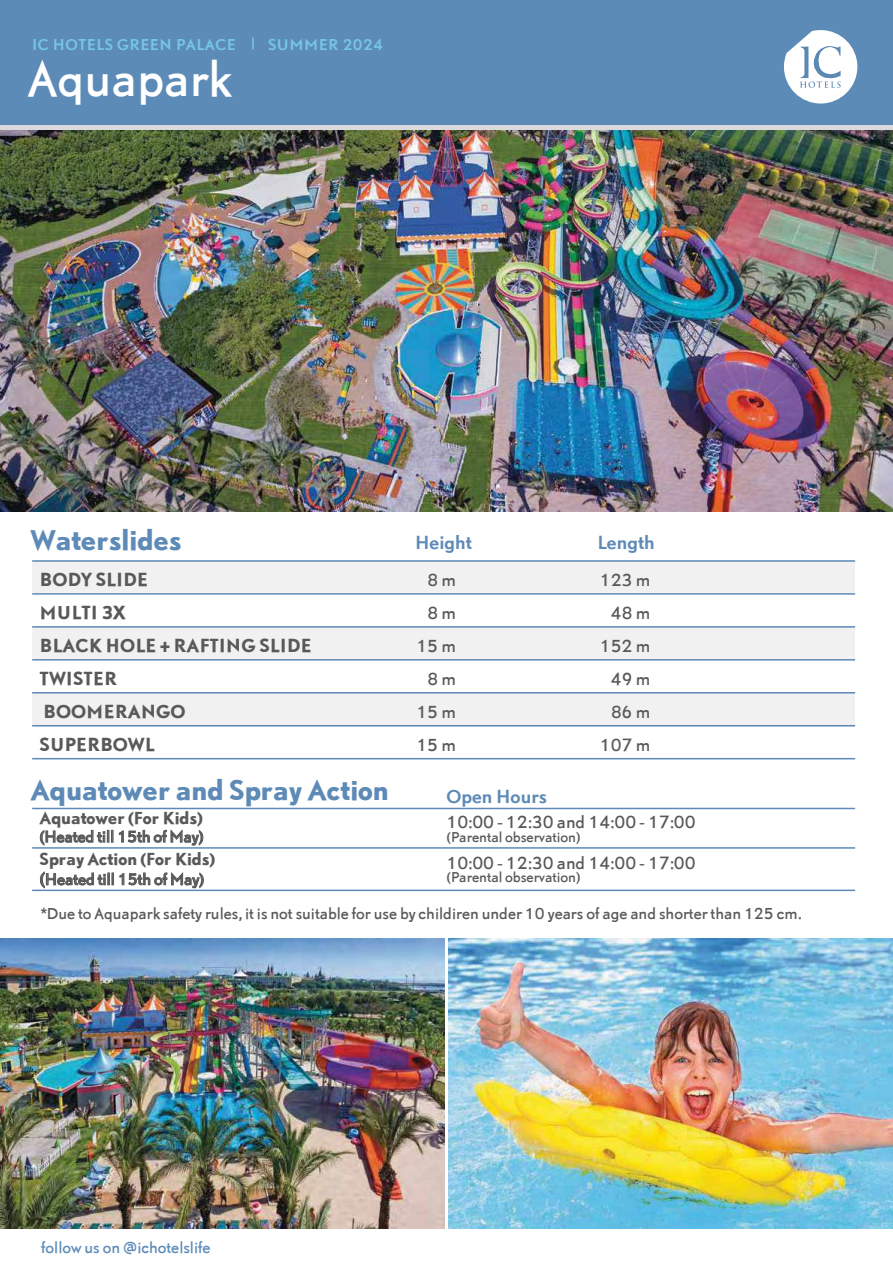
<style>
.page{position:relative;width:893px;height:1263px;background:#fff}
.page>*{position:absolute;margin:0;border:0;box-sizing:border-box;transform-origin:0 0}
.t1{font:46.5px "Nobel Listing UN Regular";color:#fff}
.t2{font:27px "Nobel Listing UN Bold";color:#5d8ab6}
.t3{font:18px "Nobel Listing UN Bold";color:#59595c}
.t4{font:700 18px "Nobel Listing UN Medium";color:#5d8ab6}
.t5{font:16.5px "Nobel Listing UN Regular";color:#59595c}
.t6{font:16.5px "Nobel Listing UN Bold";color:#59595c}
.t7{font:15px "Nobel Listing UN Regular";color:#59595c}
.t8{font:700 15px "Nobel Listing UN Medium";letter-spacing:.035em;color:#76c5e9}
.t9{font:15px "Nobel Listing UN Regular";color:#5c8bb8}
.t10{font:13.5px "Nobel Listing UN Regular";color:#59595c}
.s1{font-size:16.5px}
</style>
<div class="page">
<div style="left:32px;top:562px;width:823px;height:31px;background:#f2f1f1"></div>
<div style="left:32px;top:628px;width:823px;height:31px;background:#f2f1f1"></div>
<div style="left:32px;top:692px;width:823px;height:34px;background:#f2f1f1"></div>
<div style="left:0;top:124px;width:893px;height:7px;background:#dad9db"></div>
<hr style="left:32px;top:560px;width:823px;height:2px;background:#5d8ab6">
<hr style="left:32px;top:593px;width:823px;height:2px;background:#5d8ab6">
<hr style="left:32px;top:626px;width:823px;height:2px;background:#5d8ab6">
<hr style="left:32px;top:659px;width:823px;height:1px;background:#5d8ab6">
<hr style="left:32px;top:692px;width:823px;height:1px;background:#5d8ab6">
<hr style="left:32px;top:725px;width:823px;height:1px;background:#5d8ab6">
<hr style="left:32px;top:758px;width:823px;height:1px;background:#5d8ab6">
<hr style="left:32px;top:808px;width:823px;height:1px;background:#5d8ab6">
<hr style="left:32px;top:847px;width:823px;height:2px;background:#5d8ab6">
<hr style="left:32px;top:890px;width:823px;height:1px;background:#5d8ab6">
<svg style="left:40px;top:830px;width:73px;height:16px"></svg>
<svg style="left:119px;top:829px;width:84px;height:17px"></svg>
<svg style="left:40px;top:871px;width:164px;height:18px"></svg>
<div style="left:0;top:0;width:893px;height:124px;background:#5c8bb8"></div>
<svg style="left:252px;top:37px;width:2px;height:12px"></svg>
<svg style="left:784px;top:30px;width:73px;height:74px"></svg>
<img style="left:0;top:938px;width:445px;height:290px">
<img style="left:448px;top:938px;width:445px;height:290px">
<img style="left:0;top:130px;width:893px;height:382px">
<p class="t8" style="left:32px;top:33px;width:205px">IC HOTELS GREEN PALACE</p>
<p class="t8" style="left:268px;top:33px;width:117px">SUMMER 2024</p>
<h1 class="t1" style="left:28px;top:46px;width:205px">Aquapark</h1>
<h2 class="t2" style="left:31px;top:521px;width:153px">Waterslides</h2>
<p class="t4" style="left:415px;top:530px;width:58px">Height</p>
<p class="t4" style="left:597px;top:530px;width:59px">Length</p>
<p class="t3" style="left:40px;top:567px;width:110px">BODY SLIDE</p>
<p class="t5" style="left:427px;top:569px;width:30px">8m</p>
<p class="t5" style="left:600px;top:569px;width:52px">123 m</p>
<p class="t3" style="left:40px;top:600px;width:87px">MULTI 3X</p>
<p class="t5" style="left:427px;top:602px;width:30px">8m</p>
<p class="t5" style="left:611px;top:602px;width:41px">48 m</p>
<p class="t3" style="left:40px;top:633px;width:274px">BLACK HOLE + RAFTING SLIDE</p>
<p class="t5" style="left:416px;top:635px;width:41px">15 m</p>
<p class="t5" style="left:600px;top:635px;width:52px">152 m</p>
<p class="t3" style="left:40px;top:666px;width:79px">TWISTER</p>
<p class="t5" style="left:427px;top:668px;width:30px">8m</p>
<p class="t5" style="left:611px;top:668px;width:41px">49 m</p>
<p class="t3" style="left:43px;top:699px;width:144px">BOOMERANGO</p>
<p class="t5" style="left:416px;top:701px;width:41px">15 m</p>
<p class="t5" style="left:611px;top:701px;width:41px">86 m</p>
<p class="t3" style="left:40px;top:732px;width:117px">SUPERBOWL</p>
<p class="t5" style="left:416px;top:734px;width:41px">15 m</p>
<p class="t5" style="left:600px;top:734px;width:52px">107 m</p>
<h2 class="t2" style="left:31px;top:771px;width:360px">Aquatower and Spray Action</h2>
<p class="t6" style="left:39px;top:806px;width:165px">Aquatower (For Kids)</p>
<p class="t7" style="left:39px;top:826px;width:166px">(Heated till 15th of May)</p>
<p class="t6" style="left:39px;top:847px;width:177px">Spray Action (For Kids)</p>
<p class="t7" style="left:39px;top:869px;width:166px"><span class="s1">(</span>Heated till 15th of May)</p>
<p class="t4" style="left:446px;top:783px;width:102px">Open Hours</p>
<p class="t5" style="left:446px;top:811px;width:251px">10:00 - 12:30 and 14:00 - 17:00</p>
<p class="t10" style="left:446px;top:827px;width:136px">(Parental observation)</p>
<p class="t5" style="left:446px;top:851px;width:251px">10:00 - 12:30 and 14:00 - 17:00</p>
<p class="t10" style="left:446px;top:868px;width:136px">(Parental observation)</p>
<p class="t7" style="left:41px;top:903px;width:762px">*Due to Aquapark safety rules, it is not suitable for use by childiren under 10 years of age and shorter than 125 cm.</p>
<p class="t9" style="left:41px;top:1237px;width:171px">follow us on @ichotelslife</p>
</div>
